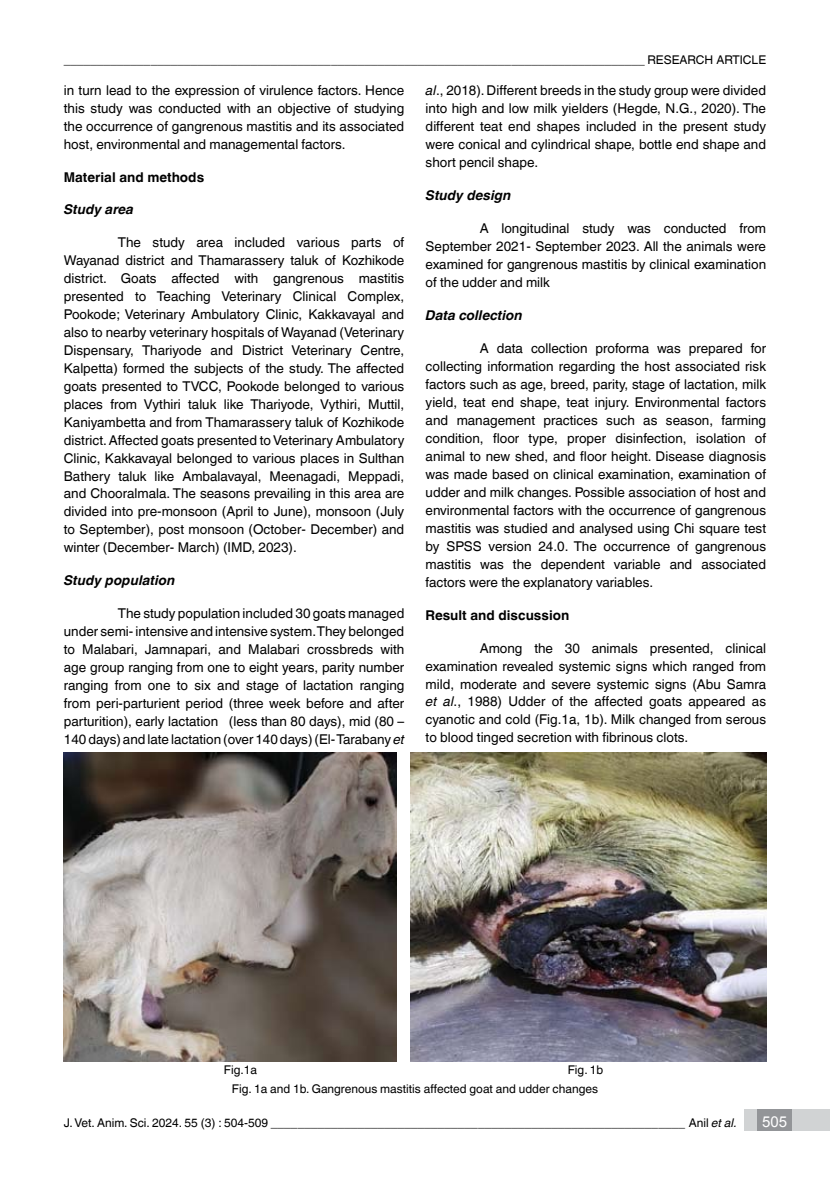
<style>
.page{position:relative;width:830px;height:1191px;background:#fff}
.page>*{position:absolute;margin:0;border:0;box-sizing:border-box;transform-origin:0 0}
.t1{font:15px "Arial";color:#fff}
.t2{font:13.5px/18px "Helvetica World";color:#000;text-align:justify}
.t3{font:italic 700 13.5px "Helvetica World";color:#000}
.t4{font:700 13.5px "Helvetica World";color:#000}
.t5{font:12px/19.2px "Helvetica World";color:#000}
.t6{font:italic 12px "Helvetica World";color:#000}
.s1{font-style:italic}
.s2{font-style:normal}
</style>
<div class="page">
<div style="left:744px;top:1109px;width:85px;height:21px;background:#d1d3d4"></div>
<div style="left:757px;top:1109px;width:34px;height:21px;background:#939598"></div>
<img style="left:64px;top:752px;width:332px;height:309px">
<img style="left:410px;top:752px;width:355px;height:309px">
<p class="t5" style="left:64px;top:50px;width:592px">_______________________________________________________________________________________ research</p>
<p class="t5" style="left:716px;top:50px;width:9px">article</p>
<p class="t2" style="left:64px;top:81px;width:342px">in turn lead to the expression of virulence factors. Hence this study was conducted with an objective of studying the occurrence of gangrenous mastitis and its associated host, environmental and managemental factors.</p>
<p class="t4" style="left:64px;top:169px;width:142px">Material and methods</p>
<p class="t3" style="left:64px;top:202px;width:71px">Study area</p>
<p class="t2" style="left:64px;top:234px;width:342px;text-indent:54px">The study area included various parts of Wayanad district and Thamarassery taluk of Kozhikode district. Goats affected with gangrenous mastitis presented to Teaching Veterinary Clinical Complex, Pookode; Veterinary Ambulatory Clinic, Kakkavayal and also to nearby veterinary hospitals of Wayanad (Veterinary Dispensary, Thariyode and District Veterinary Centre, Kalpetta) formed the subjects of the study. The affected goats presented to TVCC, Pookode belonged to various places from Vythiri taluk like Thariyode, Vythiri, Muttil, Kaniyambetta and from Thamarassery taluk of Kozhikode district. Affected goats presented to Veterinary Ambulatory Clinic, Kakkavayal belonged to various places in Sulthan Bathery taluk like Ambalavayal, Meenagadi, Meppadi, and Chooralmala. The seasons prevailing in this area are divided into pre-monsoon (April to June), monsoon (July to September), post monsoon (October- December) and winter (December- March) (IMD, 2023).</p>
<p class="t3" style="left:64px;top:572px;width:112px">Study population</p>
<p class="t2" style="left:64px;top:604px;width:342px;text-indent:54px">The study population included 30 goats managed under semi- intensive and intensive system. They belonged to Malabari, Jamnapari, and Malabari crossbreds with age group ranging from one to eight years, parity number ranging from one to six and stage of lactation ranging from peri-parturient period (three week before and after parturition), early lactation (less than 80 days), mid (80 – 140 days) and late lactation (over 140 days) (El- Tarabany <span class="s1">et</span></p>
<p class="t2" style="left:425px;top:81px;width:342px"><span class="s1">al</span>., 2018). Different breeds in the study group were divided into high and low milk yielders (Hegde, N.G., 2020). The different teat end shapes included in the present study were conical and cylindrical shape, bottle end shape and short pencil shape.</p>
<p class="t3" style="left:425px;top:187px;width:87px">Study design</p>
<p class="t2" style="left:425px;top:219px;width:342px;text-indent:54px">A longitudinal study was conducted from September 2021- September 2023. All the animals were examined for gangrenous mastitis by clinical examination of the udder and milk</p>
<p class="t3" style="left:425px;top:307px;width:98px">Data collection</p>
<p class="t2" style="left:425px;top:339px;width:342px;text-indent:54px">A data collection proforma was prepared for collecting information regarding the host associated risk factors such as age, breed, parity, stage of lactation, milk yield, teat end shape, teat injury. Environmental factors and management practices such as season, farming condition, floor type, proper disinfection, isolation of animal to new shed, and floor height. Disease diagnosis was made based on clinical examination, examination of udder and milk changes. Possible association of host and environmental factors with the occurrence of gangrenous mastitis was studied and analysed using Chi square test by SPSS version 24.0. The occurrence of gangrenous mastitis was the dependent variable and associated factors were the explanatory variables.</p>
<p class="t4" style="left:425px;top:607px;width:145px">Result and discussion</p>
<p class="t2" style="left:425px;top:639px;width:342px;text-indent:54px">Among the 30 animals presented, clinical examination revealed systemic signs which ranged from mild, moderate and severe systemic signs (Abu Samra <span class="s1">et al</span>., 1988) Udder of the affected goats appeared as cyanotic and cold (Fig.1a, 1b). Milk changed from serous to blood tinged secretion with fibrinous clots.</p>
<p class="t5" style="left:224px;top:1060px;width:35px">Fig.1a</p>
<p class="t5" style="left:232px;top:1060px;width:373px;text-indent:336px">Fig. 1b<br>Fig. 1a and 1b. Gangrenous mastitis affected goat and udder changes</p>
<p class="t5" style="left:64px;top:1113px;width:206px">J. Vet. Anim. Sci. 2024. 55 (3) : 504-509</p>
<p class="t6" style="left:688px;top:1116px;width:50px"><span class="s2">Anil</span> et al.</p>
<p class="t1" style="left:761px;top:1111px;width:27px">505</p>
</div>
